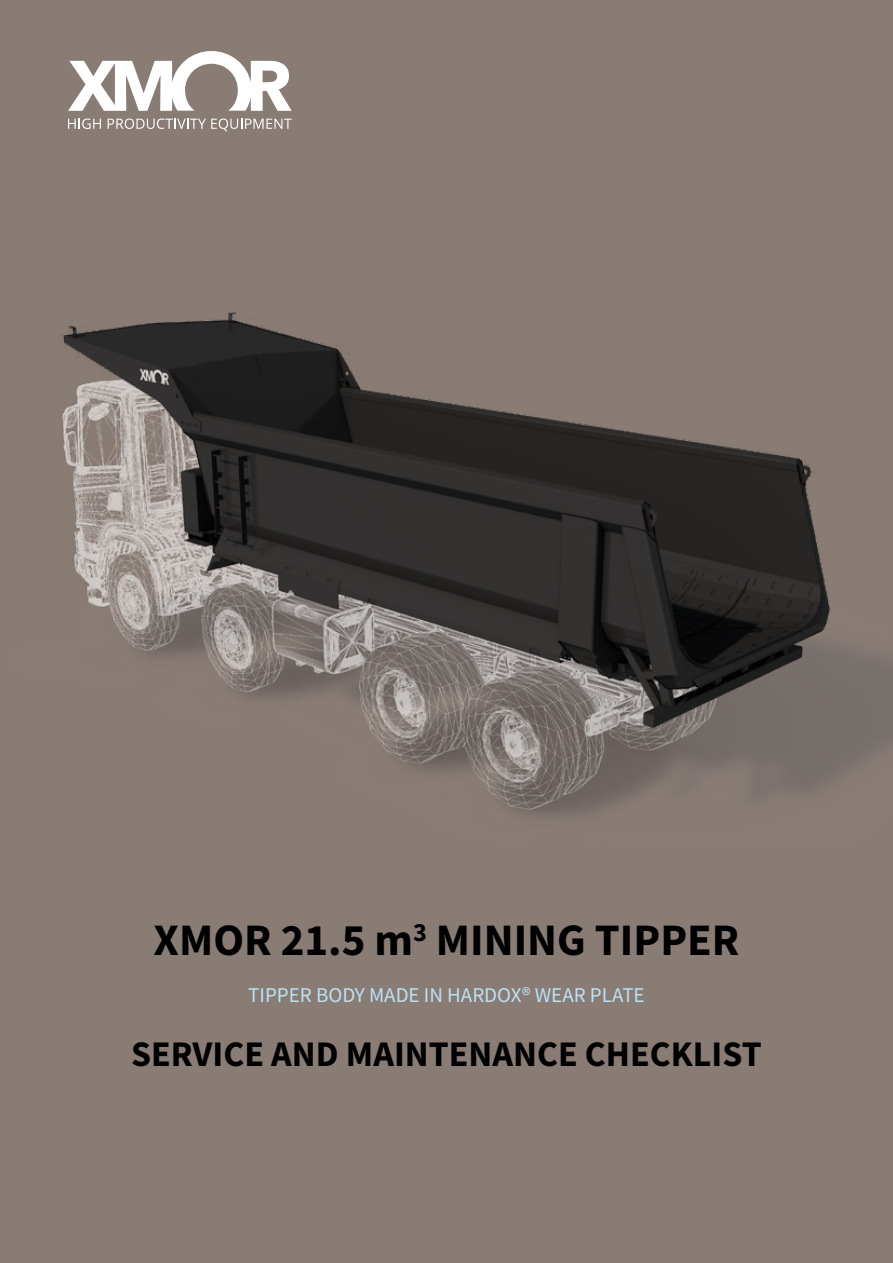
<style>
.page{position:relative;width:893px;height:1263px;background:#897c75}
.page>*{position:absolute;margin:0;border:0;box-sizing:border-box;transform-origin:0 0}
.t1{font:700 45px "Source Sans Pro";color:#000}
.t2{font:700 36px "Source Sans Pro";color:#000}
.t3{font:21px "Source Sans Pro";color:#bae2f5}
</style>
<div class="page">
<svg style="left:68px;top:51px;width:224px;height:60px"></svg>
<svg style="left:68px;top:118px;width:33px;height:11px"></svg>
<svg style="left:108px;top:118px;width:184px;height:13px"></svg>
<img style="left:62px;top:312px;width:831px;height:504px">
<h1 class="t1" style="left:154px;top:910px;width:587px">XMOR 21.5 m<sup>3</sup> MINING TIPPER</h1>
<p class="t3" style="left:248px;top:981px;width:398px">TIPPER BODY MADE IN HARDOX® WEAR PLATE</p>
<h2 class="t2" style="left:131px;top:1030px;width:632px">SERVICE AND MAINTENANCE CHECKLIST</h2>
</div>
